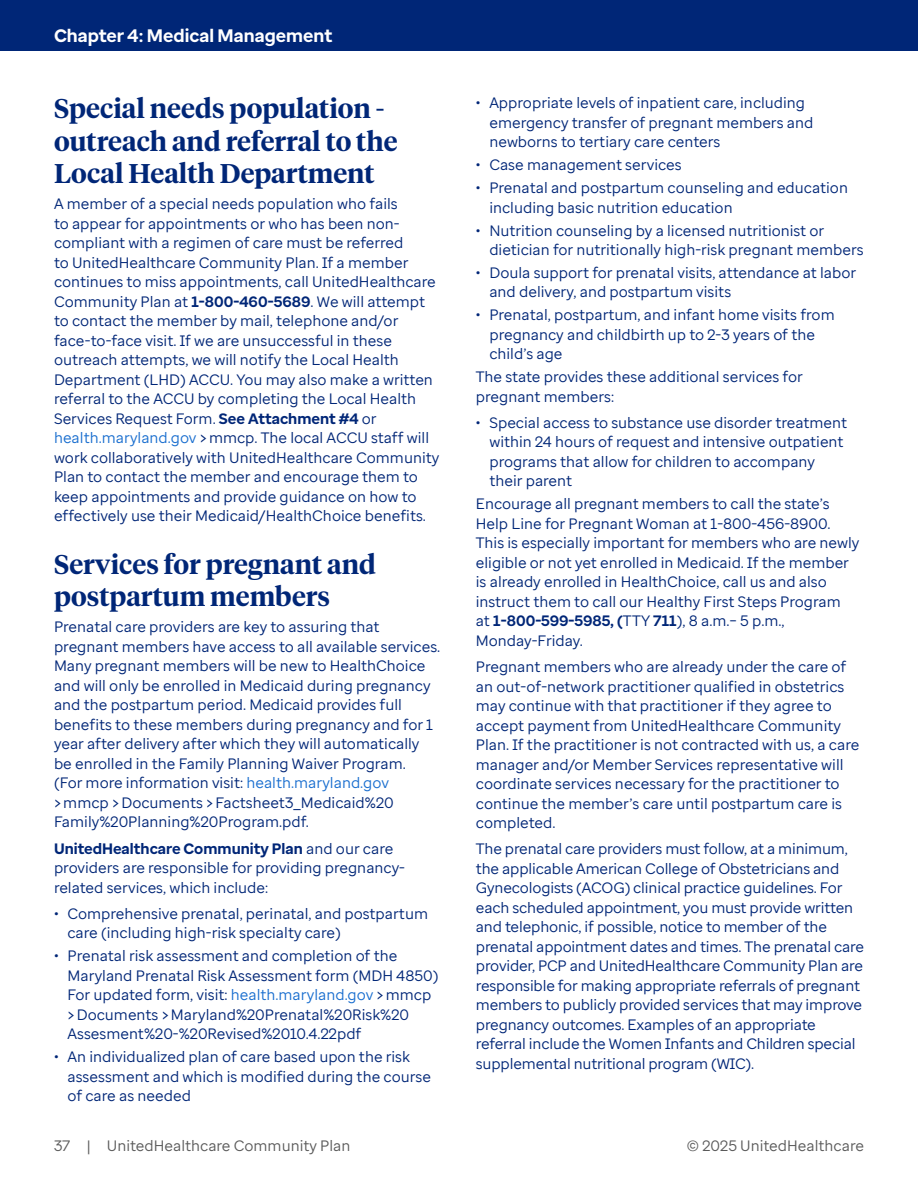
<style>
.page{position:relative;width:918px;height:1188px;background:#fff}
.page>*{position:absolute;margin:0;border:0;box-sizing:border-box;transform-origin:0 0}
.H4{font:600 27px/32.4px "UHC Serif Headline";color:#002677}
.t1{font:700 18px "Enterprise Sans";color:#fff}
.Body{font:15px/19.5px "Enterprise Sans";color:#002677}
.t2{font:15px "Enterprise Sans";color:#5a5a5a}
.s1{font-weight:700}
.s2{color:#196ecf}
</style>
<div class="page">
<div style="left:0;top:0;width:918px;height:51px;background:#002677"></div>
<p class="t1" style="left:54px;top:24px;width:280px">Chapter 4: Medical Management</p>
<p class="H4" style="left:54px;top:91px;width:345px">Special needs population - outreach and referral to the<br>Local Health Department</p>
<p class="Body" style="left:54px;top:194px;width:387px">A member of a special needs population who fails<br>to appear for appointments or who has been non&shy;compliant with a regimen of care must be referred<br>to UnitedHealthcare Community Plan. If a member continues to miss appointments, call UnitedHealthcare Community Plan at <span class="s1">1-800-460-5689</span>. We will attempt to contact the member by mail, telephone and/or face-to-face visit. If we are unsuccessful in these outreach attempts, we will notify the Local Health Department (LHD) ACCU. You may also make a written referral to the ACCU by completing the Local Health Services Request Form. <span class="s1">See Attachment #4</span> or <span class="s2">health.maryland.gov</span> &gt; mmcp. The local ACCU staff will work collaboratively with UnitedHealthcare Community Plan to contact the member and encourage them to keep appointments and provide guidance on how to effectively use their Medicaid/HealthChoice benefits.</p>
<p class="H4" style="left:54px;top:547px;width:323px">Services for pregnant and postpartum members</p>
<p class="Body" style="left:54px;top:617px;width:388px">Prenatal care providers are key to assuring that pregnant members have access to all available services.<br>Many pregnant members will be new to HealthChoice and will only be enrolled in Medicaid during pregnancy and the postpartum period. Medicaid provides full benefits to these members during pregnancy and for 1 year after delivery after which they will automatically be enrolled in the Family Planning Waiver Program.<br>(For more information visit: <span class="s2">health.maryland.gov<br></span>&gt; mmcp &gt; Documents &gt; Factsheet3_Medicaid%20<br>Family%20Planning%20Program.pdf.</p>
<p class="Body" style="left:54px;top:839px;width:353px"><span class="s1">UnitedHealthcare Community Plan</span> and our care providers are responsible for providing pregnancy&shy;related services, which include:</p>
<p class="Body" style="left:68px;top:904px;width:362px;text-indent:-14px">• Comprehensive prenatal, perinatal, and postpartum care (including high-risk specialty care)</p>
<p class="Body" style="left:68px;top:946px;width:373px;text-indent:-14px">• Prenatal risk assessment and completion of the Maryland Prenatal Risk Assessment form (MDH 4850)<br>For updated form, visit: <span class="s2">health.maryland.gov</span> &gt; mmcp &gt; Documents &gt; Maryland%20Prenatal%20Risk%20<br>Assesment%20-%20Revised%2010.4.22pdf</p>
<p class="Body" style="left:68px;top:1047px;width:365px;text-indent:-14px">• An individualized plan of care based upon the risk assessment and which is modified during the course of care as needed</p>
<p class="Body" style="left:489px;top:93px;width:326px;text-indent:-14px">• Appropriate levels of inpatient care, including emergency transfer of pregnant members and newborns to tertiary care centers</p>
<p class="Body" style="left:476px;top:155px;width:207px">• Case management services</p>
<p class="Body" style="left:489px;top:178px;width:360px;text-indent:-14px">• Prenatal and postpartum counseling and education including basic nutrition education</p>
<p class="Body" style="left:489px;top:220px;width:376px;text-indent:-14px">• Nutrition counseling by a licensed nutritionist or dietician for nutritionally high-risk pregnant members</p>
<p class="Body" style="left:489px;top:263px;width:368px;text-indent:-14px">• Doula support for prenatal visits, attendance at labor and delivery, and postpartum visits</p>
<p class="Body" style="left:489px;top:305px;width:347px;text-indent:-14px">• Prenatal, postpartum, and infant home visits from pregnancy and childbirth up to 2-3 years of the child’s age</p>
<p class="Body" style="left:476px;top:367px;width:328px">The state provides these additional services for pregnant members:</p>
<p class="Body" style="left:489px;top:413px;width:359px;text-indent:-14px">• Special access to substance use disorder treatment within 24 hours of request and intensive outpatient programs that allow for children to accompany their parent</p>
<p class="Body" style="left:476px;top:494px;width:385px">Encourage all pregnant members to call the state’s Help Line for Pregnant Woman at 1-800-456-8900.<br>This is especially important for members who are newly eligible or not yet enrolled in Medicaid. If the member is already enrolled in HealthChoice, call us and also instruct them to call our Healthy First Steps Program<br>at <span class="s1">1-800-599-5985, (</span>TTY <span class="s1">711</span>), 8 a.m.– 5 p.m., Monday-Friday.</p>
<p class="Body" style="left:476px;top:657px;width:385px">Pregnant members who are already under the care of an out-of-network practitioner qualified in obstetrics may continue with that practitioner if they agree to accept payment from UnitedHealthcare Community Plan. If the practitioner is not contracted with us, a care manager and/or Member Services representative will coordinate services necessary for the practitioner to continue the member’s care until postpartum care is completed.</p>
<p class="Body" style="left:476px;top:839px;width:390px">The prenatal care providers must follow, at a minimum, the applicable American College of Obstetricians and Gynecologists (ACOG) clinical practice guidelines. For each scheduled appointment, you must provide written and telephonic, if possible, notice to member of the prenatal appointment dates and times. The prenatal care provider, PCP and UnitedHealthcare Community Plan are responsible for making appropriate referrals of pregnant members to publicly provided services that may improve pregnancy outcomes. Examples of an appropriate referral include the Women Infants and Children special supplemental nutritional program (WIC).</p>
<p class="t2" style="left:54px;top:1136px;width:298px">37 | UnitedHealthcare Community Plan</p>
<p class="t2" style="left:687px;top:1136px;width:179px">© 2025 UnitedHealthcare</p>
</div>
